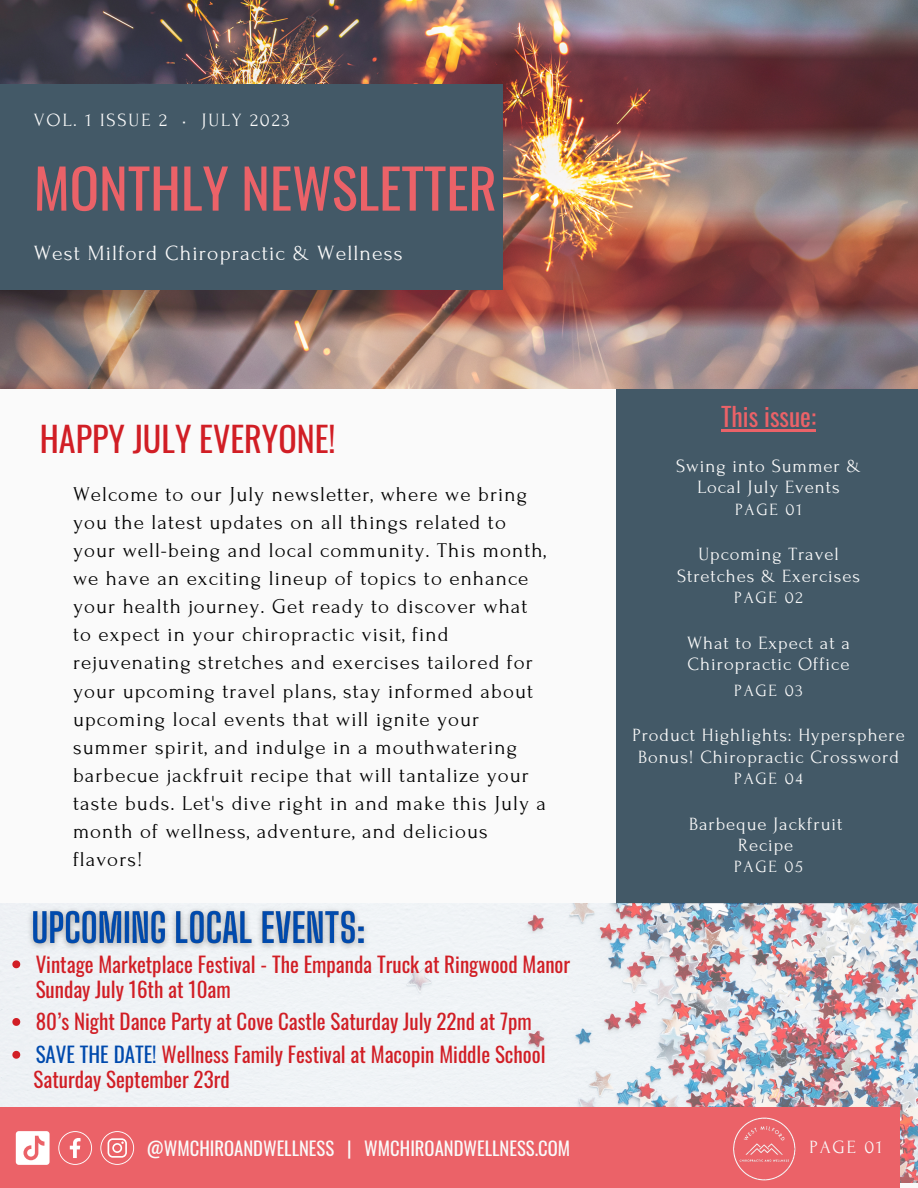
<style>
.page{position:relative;width:918px;height:1188px;background:#fafafa}
.page>*{position:absolute;margin:0;border:0;box-sizing:border-box;transform-origin:0 0}
.t1{font:54.45px "Oswald";color:#eb6268}
.t2{font:34.05px "Oswald";color:#d11e25}
.t3{font:25.5px "Oswald";color:#eb6268}
.t4{font:21.6px "Forum";letter-spacing:.05em;color:#fafafa}
.t5{font:21px/28.2px "Forum";letter-spacing:.05em;color:#000}
.t6{font:21px/24.8px "Oswald";color:#d11e25}
.t7{font:18.75px/21.3px "Forum";letter-spacing:.05em;color:#fafafa}
.t8{font:18.75px "Oswald";color:#fafafa}
.t9{font:18.6px "Forum";letter-spacing:.1em;color:#fafafa}
.t10{font:17.1px "Forum";letter-spacing:.1em;color:#fafafa}
.s1{color:#004aad}
</style>
<div class="page">
<div style="left:616px;top:342px;width:302px;height:562px;background:#435967"></div>
<img style="left:0;top:0;width:918px;height:389px">
<div style="left:0;top:84px;width:503px;height:206px;background:#435967"></div>
<img style="left:0;top:904px;width:918px;height:279px">
<div style="left:0;top:1107px;width:900px;height:81px;background:#eb6268"></div>
<img style="left:733px;top:1117px;width:63px;height:64px">
<svg style="left:58px;top:1131px;width:34px;height:34px"></svg>
<svg style="left:100px;top:1131px;width:34px;height:34px"></svg>
<svg style="left:16px;top:1131px;width:34px;height:34px"></svg>
<hr style="left:721px;top:430px;width:95px;height:2px;background:#eb6268">
<img style="left:21px;top:903px;width:354px;height:61px">
<svg style="left:12px;top:1051px;width:8px;height:8px"></svg>
<svg style="left:12px;top:960px;width:8px;height:8px"></svg>
<svg style="left:12px;top:1018px;width:8px;height:8px"></svg>
<p class="t9" style="left:34px;top:111px;width:257px">VOL. 1 ISSUE 2 • JULY 2023</p>
<p class="t1" style="left:34px;top:146px;width:465px">MONTHLY NEWSLETTER</p>
<p class="t4" style="left:34px;top:241px;width:370px">West Milford Chiropractic &amp; Wellness</p>
<p class="t2" style="left:40px;top:412px;width:297px">HAPPY JULY EVERYONE!</p>
<p class="t5" style="left:73px;top:480px;width:475px">Welcome to our July newsletter, where we bring you the latest updates on all things related to your well-being and local community. This month, we have an exciting lineup of topics to enhance your health journey. Get ready to discover what to expect in your chiropractic visit, find rejuvenating stretches and exercises tailored for your upcoming travel plans, stay informed about upcoming local events that will ignite your summer spirit, and indulge in a mouthwatering barbecue jackfruit recipe that will tantalize your taste buds. Let's dive right in and make this July a month of wellness, adventure, and delicious flavors!</p>
<p class="t6" style="left:36px;top:951px;width:536px">Vintage Marketplace Festival - The Empanda Truck at Ringwood Manor<br>Sunday July 16th at 10am</p>
<p class="t6" style="left:36px;top:1009px;width:498px">80’s Night Dance Party at Cove Castle Saturday July 22nd at 7pm</p>
<p class="t6" style="left:36px;top:1041px;width:511px"><span class="s1">SAVE THE DATE!</span> Wellness Family Festival at Macopin Middle School</p>
<p class="t6" style="left:34px;top:1066px;width:198px">Saturday September 23rd</p>
<p class="t3" style="left:721px;top:397px;width:96px">This issue:</p>
<p class="t7" style="left:676px;top:456px;width:186px">Swing into Summer &amp;</p>
<p class="t7" style="left:697px;top:477px;width:144px">Local July Events</p>
<p class="t10" style="left:735px;top:500px;width:68px">PAGE 01</p>
<p class="t7" style="left:698px;top:544px;width:142px">Upcoming Travel</p>
<p class="t7" style="left:677px;top:565px;width:184px">Stretches &amp; Exercises</p>
<p class="t10" style="left:734px;top:589px;width:70px">PAGE 02</p>
<p class="t7" style="left:687px;top:633px;width:165px">What to Expect at a<br>Chiropractic Office</p>
<p class="t10" style="left:734px;top:681px;width:70px">PAGE 03</p>
<p class="t7" style="left:632px;top:725px;width:274px">Product Highlights: Hypersphere</p>
<p class="t7" style="left:638px;top:746px;width:263px">Bonus! Chiropractic Crossword</p>
<p class="t10" style="left:734px;top:769px;width:70px">PAGE 04</p>
<p class="t7" style="left:689px;top:813px;width:155px">Barbeque Jackfruit</p>
<p class="t7" style="left:738px;top:835px;width:57px">Recipe</p>
<p class="t10" style="left:734px;top:858px;width:70px">PAGE 05</p>
<p class="t8" style="left:147px;top:1134px;width:425px">@WMCHIROANDWELLNESS | WMCHIROANDWELLNESS.COM</p>
<p class="t9" style="left:809px;top:1137px;width:74px">PAGE 01</p>
</div>
